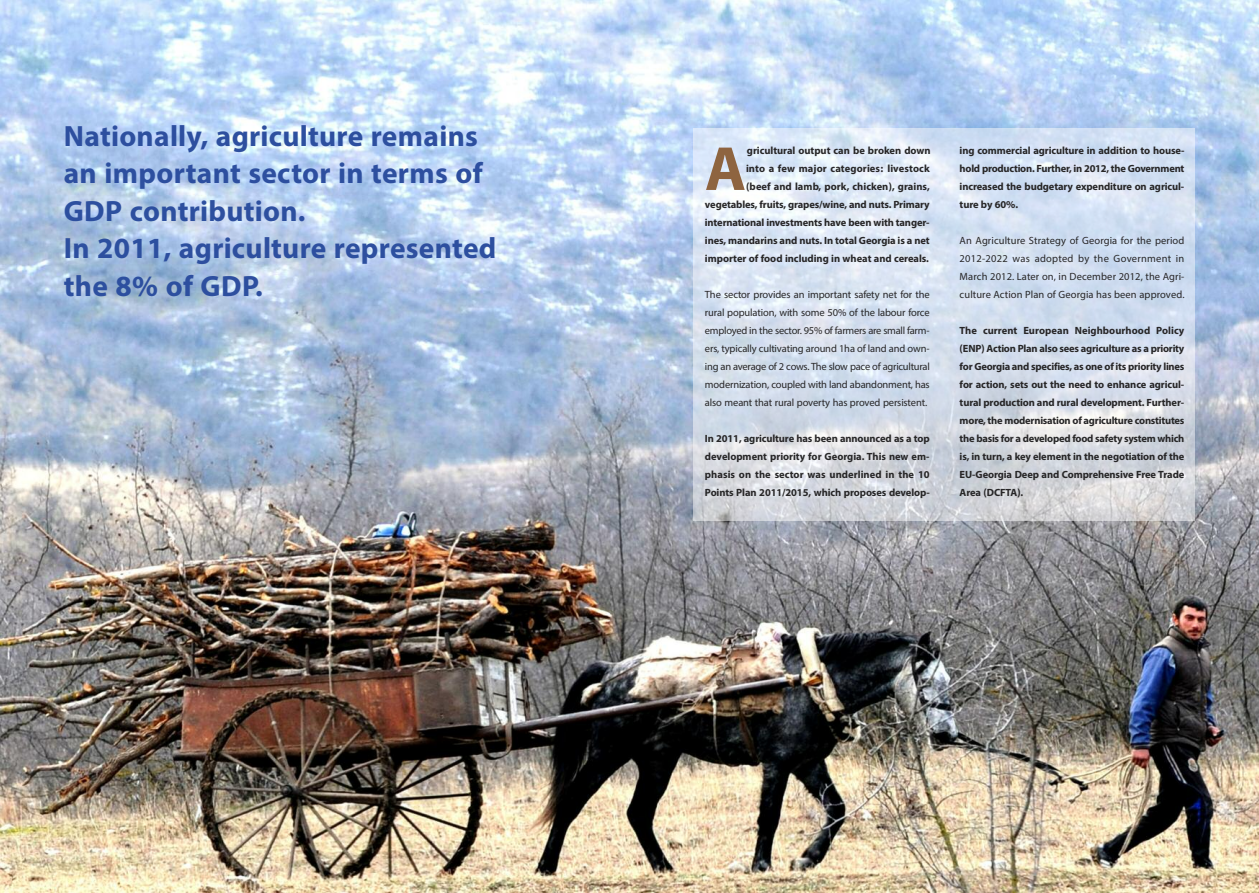
<style>
.page{position:relative;width:1259px;height:893px;background:#fff}
.page>*{position:absolute;margin:0;border:0;box-sizing:border-box;transform-origin:0 0}
.t1{font:700 89.7px "Myriad Arabic";color:#8e6440}
.t2{font:700 42px/37.5px "Myriad Arabic";letter-spacing:.005em;color:#2d4f9f}
.t3{font:700 15px/18px "Myriad Arabic";letter-spacing:-.005em;color:#272627;text-align:justify}
.t4{font:15px/18px "Myriad Arabic";letter-spacing:-.005em;color:#272627;text-align:justify}
</style>
<div class="page">
<img style="left:0;top:0;width:1259px;height:893px">
<div style="left:693px;top:128px;width:502px;height:392px;background:#fff;opacity:.5"></div>
<h2 class="t2" style="left:64px;top:116px;width:434px">Nationally, agriculture remains an important sector in terms of<br>GDP contribution.<br>In 2011, agriculture represented the 8% of GDP.</h2>
<p class="t3" style="left:705px;top:141px;width:227px;text-align:right">gricultural output can be broken down<br>into a few major categories: livestock<br>(beef and lamb, pork, chicken), grains, vegetables, fruits, grapes/wine,and nuts. Primary international investments have beenwith tanger&shy;ines,mandarinsand nuts. In total Georgiaisa net importer of food including in wheat and cereals.</p>
<p class="t4" style="left:705px;top:285px;width:226px">The sector provides an important safety net for the rural population, with some 50% of the labour force employedinthesector.95%of farmersaresmall farm&shy;ers, typicallycultivatingaround1haof landandown&shy;inganaverageof2cows.Theslow paceofagricultural modernization,coupled withlandabandonment,has also meant that rural poverty has proved persistent.</p>
<p class="t3" style="left:705px;top:429px;width:226px">In 2011,agriculture has been announced asatop development priority for Georgia. This new em&shy;phasis on the sector was underlined in the 10<br>Points Plan 2011/2015, which proposes develop-</p>
<h1 class="t1" style="left:705px;top:126px;width:43px">A</h1>
<p class="t3" style="left:959px;top:141px;width:226px">ing commercial agriculture in addition to house&shy;hold production.Further, in 2012,theGovernment increased the budgetary expenditure on agricul&shy;ture by 60%.</p>
<p class="t4" style="left:959px;top:231px;width:226px">An Agriculture Strategy of Georgia for the period 2012-2022 was adopted by the Government in March 2012. Later on, in December 2012, the Agri&shy;culture Action Plan of Georgia has been approved.</p>
<p class="t3" style="left:959px;top:321px;width:226px">The current European Neighbourhood Policy (ENP)Action Plan also seesagricultureasa priority forGeorgiaand specifies,as one ofits prioritylines for action, sets out the need to enhance agricul&shy;tural production and rural development.Further&shy;more,themodernisation ofagricultureconstitutes the basisfora developed food safetysystemwhich is, in turn,akeyelement in the negotiation of the EU-Georgia Deep and Comprehensive FreeTrade Area (DCFTA).</p>
</div>
